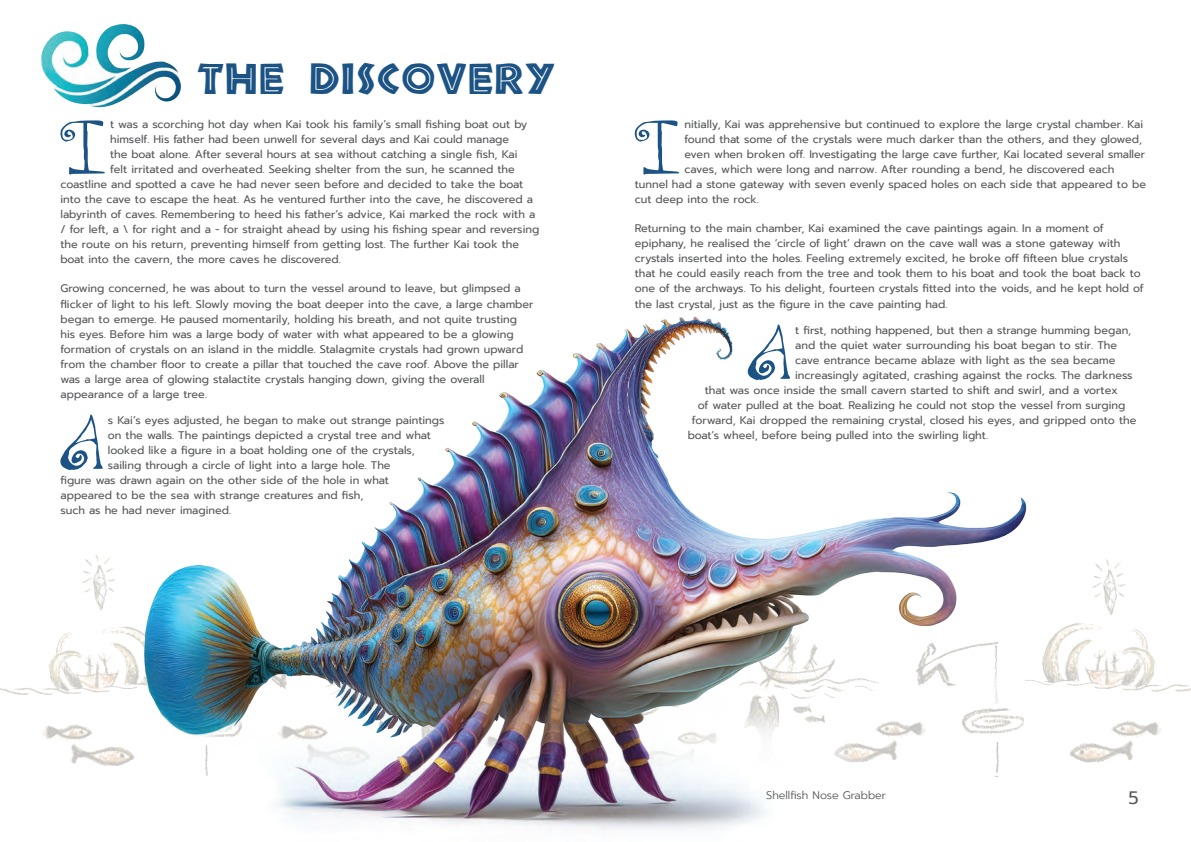
<style>
.page{position:relative;width:1191px;height:842px;background:#fff}
.page>*{position:absolute;margin:0;border:0;box-sizing:border-box;transform-origin:0 0}
.t1{font:73.3px "Swirly";color:#1c5385}
.t2{font:40px "Tribeca";letter-spacing:.02em;color:#1c5385}
.t3{font:18px "Prompt";color:#57585a}
.t4{font:11px/15px "Prompt";color:#57585a}
.t5{font:300 11px "Prompt";color:#57585a}
</style>
<div class="page">
<img style="left:0;top:554px;width:1191px;height:212px">
<img style="left:136px;top:316px;width:900px;height:514px">
<img style="left:41px;top:24px;width:140px;height:84px">
<h2 class="t2" style="left:197px;top:48px;width:360px">THE DISCOVERY</h2>
<h1 class="t1" style="left:59px;top:110px;width:49px">I</h1>
<p class="t4" style="left:110px;top:117px;width:419px">t was a scorching hot day when Kai took his family’s small fishing boat out by</p>
<p class="t4" style="left:110px;top:132px;width:400px">himself. His father had been unwell for several days and Kai could manage</p>
<p class="t4" style="left:110px;top:147px;width:409px">the boat alone. After several hours at sea without catching a single fish, Kai</p>
<p class="t4" style="left:110px;top:162px;width:406px">felt irritated and overheated. Seeking shelter from the sun, he scanned the</p>
<p class="t4" style="left:60px;top:177px;width:464px">coastline and spotted a cave he had never seen before and decided to take the boat</p>
<p class="t4" style="left:60px;top:192px;width:474px">into the cave to escape the heat. As he ventured further into the cave, he discovered a</p>
<p class="t4" style="left:60px;top:207px;width:476px">labyrinth of caves. Remembering to heed his father’s advice, Kai marked the rock with a</p>
<p class="t4" style="left:60px;top:222px;width:480px">/ for left, a \ for right and a - for straight ahead by using his fishing spear and reversing</p>
<p class="t4" style="left:60px;top:237px;width:460px">the route on his return, preventing himself from getting lost. The further Kai took the</p>
<p class="t4" style="left:60px;top:252px;width:282px">boat into the cavern, the more caves he discovered.</p>
<p class="t4" style="left:60px;top:281px;width:474px">Growing concerned, he was about to turn the vessel around to leave, but glimpsed a flicker of light to his left. Slowly moving the boat deeper into the cave, a large chamber began to emerge. He paused momentarily, holding his breath, and not quite trusting his eyes. Before him was a large body of water with what appeared to be a glowing formation of crystals on an island in the middle. Stalagmite crystals had grown upward from the chamber floor to create a pillar that touched the cave roof. Above the pillar was a large area of glowing stalactite crystals hanging down, giving the overall appearance of a large tree.</p>
<h1 class="t1" style="left:59px;top:406px;width:47px">A</h1>
<p class="t4" style="left:108px;top:412px;width:338px">s Kai’s eyes adjusted, he began to make out strange paintings</p>
<p class="t4" style="left:108px;top:427px;width:324px">on the walls. The paintings depicted a crystal tree and what</p>
<p class="t4" style="left:108px;top:442px;width:308px">looked like a figure in a boat holding one of the crystals,</p>
<p class="t4" style="left:108px;top:457px;width:284px">sailing through a circle of light into a large hole. The</p>
<p class="t4" style="left:60px;top:472px;width:330px">figure was drawn again on the other side of the hole in what</p>
<p class="t4" style="left:60px;top:487px;width:304px">appeared to be the sea with strange creatures and fish,</p>
<p class="t4" style="left:60px;top:502px;width:172px">such as he had never imagined.</p>
<h1 class="t1" style="left:633px;top:110px;width:49px">I</h1>
<p class="t4" style="left:684px;top:117px;width:460px">nitially, Kai was apprehensive but continued to explore the large crystal chamber. Kai</p>
<p class="t4" style="left:684px;top:132px;width:459px">found that some of the crystals were much darker than the others, and they glowed,</p>
<p class="t4" style="left:684px;top:147px;width:462px">even when broken off. Investigating the large cave further, Kai located several smaller</p>
<p class="t4" style="left:684px;top:162px;width:431px">caves, which were long and narrow. After rounding a bend, he discovered each</p>
<p class="t4" style="left:635px;top:177px;width:513px">tunnel had a stone gateway with seven evenly spaced holes on each side that appeared to be</p>
<p class="t4" style="left:635px;top:192px;width:126px">cut deep into the rock.</p>
<p class="t4" style="left:635px;top:221px;width:510px">Returning to the main chamber, Kai examined the cave paintings again. In a moment of epiphany, he realised the ‘circle of light’ drawn on the cave wall was a stone gateway with crystals inserted into the holes. Feeling extremely excited, he broke off fifteen blue crystals that he could easily reach from the tree and took them to his boat and took the boat back to one of the archways. To his delight, fourteen crystals fitted into the voids, and he kept hold of the last crystal, just as the figure in the cave painting had.</p>
<h1 class="t1" style="left:746px;top:316px;width:47px">A</h1>
<p class="t4" style="left:795px;top:322px;width:337px">t first, nothing happened, but then a strange humming began,</p>
<p class="t4" style="left:795px;top:337px;width:323px">and the quiet water surrounding his boat began to stir. The</p>
<p class="t4" style="left:795px;top:352px;width:322px">cave entrance became ablaze with light as the sea became</p>
<p class="t4" style="left:795px;top:367px;width:339px">increasingly agitated, crashing against the rocks. The darkness</p>
<p class="t4" style="left:705px;top:382px;width:415px">that was once inside the small cavern started to shift and swirl, and a vortex</p>
<p class="t4" style="left:698px;top:397px;width:429px">of water pulled at the boat. Realizing he could not stop the vessel from surging</p>
<p class="t4" style="left:692px;top:412px;width:446px">forward, Kai dropped the remaining crystal, closed his eyes, and gripped onto the</p>
<p class="t4" style="left:688px;top:427px;width:302px">boat’s wheel, before being pulled into the swirling light.</p>
<p class="t5" style="left:766px;top:788px;width:121px">Shellfish Nose Grabber</p>
<h3 class="t3" style="left:1128px;top:785px;width:12px">5</h3>
</div>
